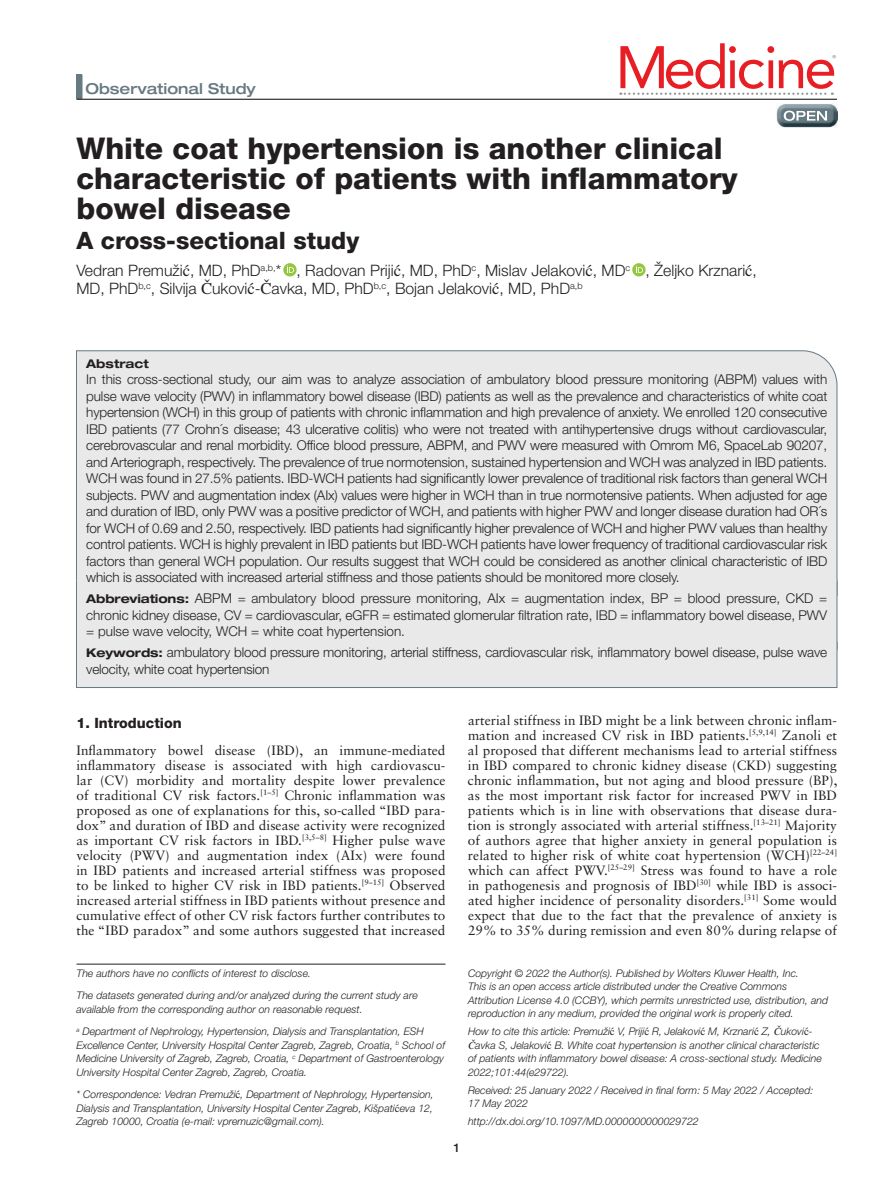
<style>
.page{position:relative;width:891px;height:1188px;background:#fff}
.page>*{position:absolute;margin:0;border:0;box-sizing:border-box;transform-origin:0 0}
.t1{font:59.4px "Avenir";letter-spacing:-.06em;color:#e71e24}
.t2{font:800 30px/30px "Helvetica Neue LT Std";color:#231f20}
.t3{font:800 24px "Helvetica Neue LT Std";color:#231f20}
.t4{font:300 15.75px/18px "Helvetica Neue LT Std";color:#231f20}
.t5{font:500 expanded 15px "Helvetica Neue LT Std";color:#667981}
.t6{font:800 14.25px "Helvetica Neue LT Std";color:#231f20}
.t7{font:300 13.5px/16.5px "Helvetica Neue LT Std";letter-spacing:-.01em;color:#231f20;text-align:justify}
.t8{font:13.5px/15px "Sabon LT Std";letter-spacing:.005em;color:#231f20;text-align:justify}
.t9{font:700 expanded 12px "Helvetica Neue LT Std";color:#231f20}
.t10{font:500 12px "Helvetica Neue LT Std";color:#231f20}
.t11{font:italic 300 10.5px/13.5px "Helvetica Neue LT Std";color:#231f20}
.t12{font:500 10.35px "Akzidenz Grotesk BE";color:#909295}
.s1{font-family:"Gandhari Unicode";font-weight:400}
.s2{font-weight:700;font-stretch:expanded;font-size:12px}
.s3{font-family:"Gandhari Unicode";font-weight:400;font-style:normal}
</style>
<div class="page">
<div style="left:76px;top:74px;width:6px;height:25px;background:#677981"></div>
<hr style="left:76px;top:99px;width:761px;height:1px;background:#231f20">
<img style="left:776px;top:104px;width:61px;height:24px">
<svg style="left:784px;top:111px;width:43px;height:10px"></svg>
<svg style="left:620px;top:93px;width:213px;height:2px"></svg>
<div style="left:76px;top:350px;width:762px;height:246px;background:#e9e9e9"></div>
<div style="left:76px;top:580px;width:761px;height:71px;background:#e9e9e9"></div>
<div style="left:76px;top:642px;width:761px;height:46px;background:#e9e9e9"></div>
<div style="left:76px;top:641px;width:761px;height:47px;border:1px solid #677981"></div>
<svg style="left:283px;top:263px;width:14px;height:13px"></svg>
<svg style="left:287px;top:266px;width:7px;height:7px"></svg>
<svg style="left:632px;top:263px;width:14px;height:13px"></svg>
<svg style="left:636px;top:266px;width:7px;height:7px"></svg>
<hr style="left:76px;top:964px;width:370px;height:1px;background:#231f20">
<p class="t5" style="left:86px;top:80px;width:172px">Observational Study</p>
<h1 class="t1" style="left:615px;top:33px;width:223px">Medicine</h1>
<p class="t12" style="left:832px;top:52px;width:6px">®</p>
<h2 class="t2" style="left:76px;top:134px;width:663px">White coat hypertension is another clinical characteristic of patients with inflammatory bowel disease</h2>
<h3 class="t3" style="left:76px;top:227px;width:284px">A cross-sectional study</h3>
<p class="t4" style="left:76px;top:261px;width:682px">Vedran Premuži<span class="s1">ć</span>, MD, PhD<sup>a,b,</sup>* , Radovan Priji<span class="s1">ć</span>, MD, PhD<sup>c</sup>, Mislav Jelakovi<span class="s1">ć</span>, MD<sup>c</sup> , Željko Krznari<span class="s1">ć</span>,<br>MD, PhD<sup>b,c</sup>, Silvija <span class="s1">Č</span>ukovi<span class="s1">ć</span>-<span class="s1">Č</span>avka, MD, PhD<sup>b,c</sup>, Bojan Jelakovi<span class="s1">ć</span>, MD, PhD<sup>a,b</sup></p>
<p class="t9" style="left:86px;top:356px;width:64px">Abstract</p>
<p class="t7" style="left:86px;top:371px;width:743px">In this cross-sectional study, our aim was to analyze association of ambulatory blood pressure monitoring (ABPM) values with pulse wave velocity (PWV) in inflammatory bowel disease (IBD) patients as well as the prevalence and characteristics of white coat hypertension (WCH) in this group of patients with chronic inflammation and high prevalence of anxiety. We enrolled 120 consecutive IBD patients (77 Crohn´s disease; 43 ulcerative colitis) who were not treated with antihypertensive drugs without cardiovascular, cerebrovascular and renal morbidity. Office blood pressure, ABPM, and PWV were measured with Omrom M6, SpaceLab 90207, and Arteriograph, respectively. The prevalence of true normotension, sustained hypertension and WCH was analyzed in IBD patients.<br>WCH was found in 27.5% patients. IBD-WCH patients had significantly lower prevalence of traditional risk factors than general WCH subjects. PWV and augmentation index (AIx) values were higher in WCH than in true normotensive patients. When adjusted for age and duration of IBD, only PWV was a positive predictor of WCH, and patients with higher PWV and longer disease duration had OR´s for WCH of 0.69 and 2.50, respectively. IBD patients had significantly higher prevalence of WCH and higher PWV values than healthy control patients. WCH is highly prevalent in IBD patients but IBD-WCH patients have lower frequency of traditional cardiovascular risk factors than general WCH population. Our results suggest that WCH could be considered as another clinical characteristic of IBD which is associated with increased arterial stiffness and those patients should be monitored more closely.</p>
<p class="t7" style="left:86px;top:590px;width:743px"><span class="s2">Abbreviations:</span> ABPM = ambulatory blood pressure monitoring, AIx = augmentation index, BP = blood pressure, CKD = chronic kidney disease, CV = cardiovascular, eGFR = estimated glomerular filtration rate, IBD = inflammatory bowel disease, PWV = pulse wave velocity, WCH = white coat hypertension.</p>
<p class="t7" style="left:86px;top:644px;width:743px"><span class="s2">Keywords:</span> ambulatory blood pressure monitoring, arterial stiffness, cardiovascular risk, inflammatory bowel disease, pulse wave velocity, white coat hypertension</p>
<p class="t6" style="left:76px;top:714px;width:107px">1. Introduction</p>
<p class="t8" style="left:76px;top:743px;width:371px">Inflammatory bowel disease (IBD), an immune-mediated inflammatory disease is associated with high cardiovascu&shy;lar (CV) morbidity and mortality despite lower prevalence of traditional CV risk factors.<sup>[1–5]</sup> Chronic inflammation was proposed as one of explanations for this, so-called “IBD para&shy;dox” and duration of IBD and disease activity were recognized as important CV risk factors in IBD.<sup>[3,5–8]</sup> Higher pulse wave velocity (PWV) and augmentation index (AIx) were found in IBD patients and increased arterial stiffness was proposed to be linked to higher CV risk in IBD patients.<sup>[9–15]</sup> Observed increased arterial stiffness in IBD patients without presence and cumulative effect of other CV risk factors further contributes to the “IBD paradox” and some authors suggested that increased</p>
<p class="t8" style="left:468px;top:713px;width:371px">arterial stiffness in IBD might be a link between chronic inflam&shy;mation and increased CV risk in IBD patients.<sup>[5,9,14]</sup> Zanoli et al proposed that different mechanisms lead to arterial stiffness in IBD compared to chronic kidney disease (CKD) suggesting chronic inflammation, but not aging and blood pressure (BP), as the most important risk factor for increased PWV in IBD patients which is in line with observations that disease dura&shy;tion is strongly associated with arterial stiffness.<sup>[13–21]</sup> Majority of authors agree that higher anxiety in general population is related to higher risk of white coat hypertension (WCH)<sup>[22–24] </sup>which can affect PWV.<sup>[25–29]</sup> Stress was found to have a role in pathogenesis and prognosis of IBD<sup>[30]</sup> while IBD is associ&shy;ated higher incidence of personality disorders.<sup>[31]</sup> Some would expect that due to the fact that the prevalence of anxiety is 29% to 35% during remission and even 80% during relapse of</p>
<p class="t11" style="left:76px;top:961px;width:343px;line-height:22.5px">The authors have no conflicts of interest to disclose.<br>The datasets generated during and/or analyzed during the current study are</p>
<p class="t11" style="left:76px;top:997px;width:349px;line-height:22.5px">available from the corresponding author on reasonable request.<br><sup>a</sup> Department of Nephrology, Hypertension, Dialysis and Transplantation, ESH</p>
<p class="t11" style="left:76px;top:1038px;width:370px;text-align:justify">Excellence Center, University Hospital Center Zagreb, Zagreb, Croatia, <sup>b</sup> School of Medicine University of Zagreb, Zagreb, Croatia, <sup>c</sup> Department of Gastroenterology University Hospital Center Zagreb, Zagreb, Croatia.</p>
<p class="t11" style="left:77px;top:1087px;width:359px;text-align:justify">* Correspondence: Vedran Premuži<span class="s3">ć</span>, Department of Nephrology, Hypertension, Dialysis and Transplantation, University Hospital Center Zagreb, Kišpati<span class="s3">ć</span>eva 12, Zagreb 10000, Croatia (e-mail: vpremuzic@gmail.com).</p>
<p class="t10" style="left:453px;top:1140px;width:8px">1</p>
<p class="t11" style="left:468px;top:966px;width:362px">Copyright © 2022 the Author(s). Published by Wolters Kluwer Health, Inc.<br>This is an open access article distributed under the Creative Commons Attribution License 4.0 (CCBY), which permits unrestricted use, distribution, and reproduction in any medium, provided the original work is properly cited.</p>
<p class="t11" style="left:468px;top:1024px;width:355px">How to cite this article: Premuži<span class="s3">ć</span> V, Priji<span class="s3">ć</span> R, Jelakovi<span class="s3">ć</span> M, Krznari<span class="s3">ć</span> Z, <span class="s1">Č</span>ukovi<span class="s3">ć</span>-<span class="s1">Č</span>avka S, Jelakovi<span class="s3">ć</span> B. White coat hypertension is another clinical characteristic of patients with inflammatory bowel disease: A cross-sectional study. Medicine 2022;101:44(e29722).</p>
<p class="t11" style="left:468px;top:1083px;width:347px">Received: 25 January 2022 / Received in final form: 5 May 2022 / Accepted:<br>17 May 2022</p>
<p class="t11" style="left:468px;top:1114px;width:232px">http://dx.doi.org/10.1097/MD.0000000000029722</p>
</div>
